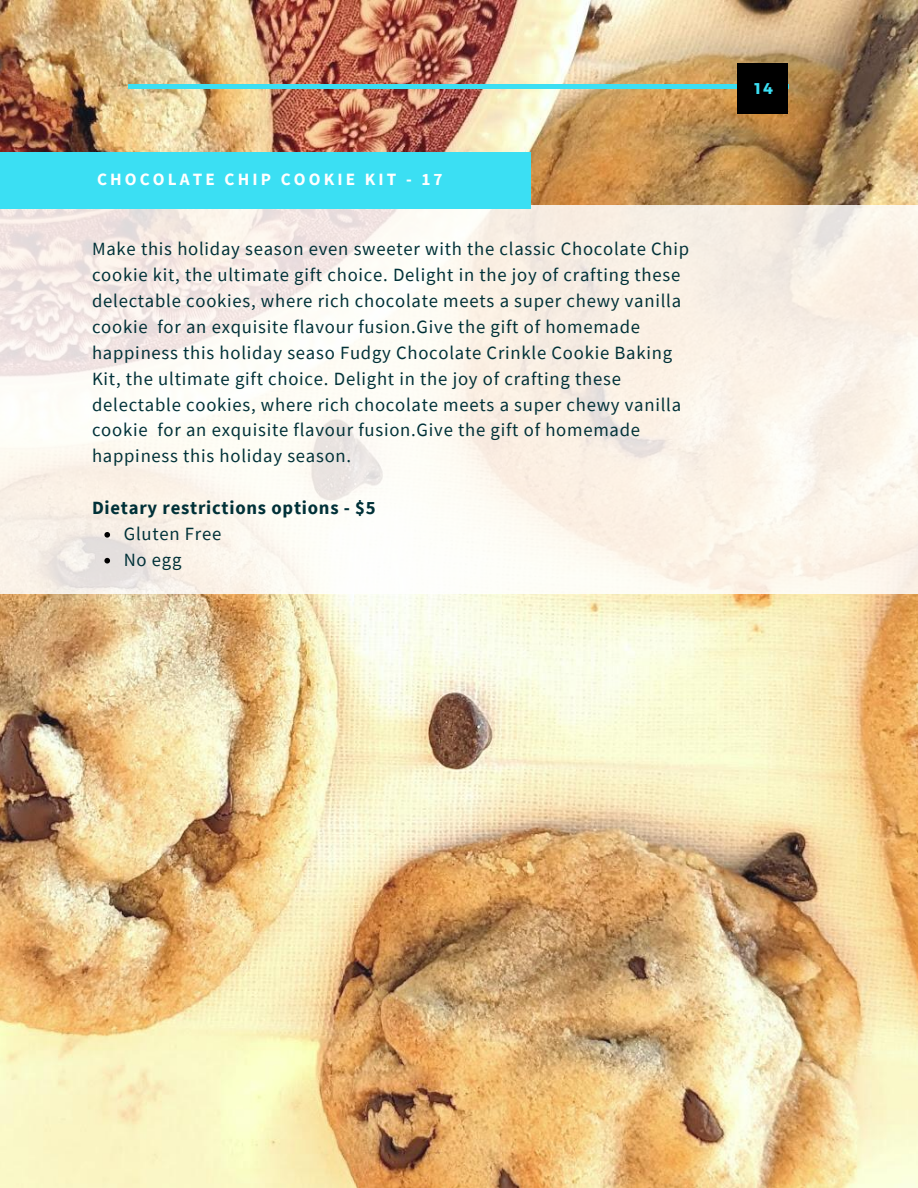
<style>
.page{position:relative;width:918px;height:1188px;background:#fff}
.page>*{position:absolute;margin:0;border:0;box-sizing:border-box;transform-origin:0 0}
.t1{font:18.75px/25.8px "Source Sans Pro";letter-spacing:.04em;color:#003138}
.t2{font:700 18.75px "Source Sans Pro";letter-spacing:.04em;color:#003138}
.t3{font:700 17.25px "Source Sans Pro";letter-spacing:.18em;color:#fff}
.t4{font:700 15.6px "Montserrat";color:#3bdff3}
</style>
<div class="page">
<img style="left:0;top:0;width:918px;height:1188px">
<hr style="left:128px;top:85px;width:660px;height:3px;background:#3bdff3">
<svg style="left:0;top:205px;width:918px;height:389px;fill:#fcf3e9"></svg>
<div style="left:0;top:153px;width:530px;height:56px;background:#3bdff3"></div>
<svg style="left:104px;top:532px;width:6px;height:6px"></svg>
<svg style="left:104px;top:558px;width:6px;height:6px"></svg>
<div style="left:737px;top:63px;width:51px;height:51px;background:#000"></div>
<p class="t3" style="left:97px;top:168px;width:347px">CHOCOLATE CHIP COOKIE KIT - 17</p>
<p class="t1" style="left:92px;top:236px;width:599px">Make this holiday season even sweeter with the classic Chocolate Chip cookie kit, the ultimate gift choice. Delight in the joy of crafting these delectable cookies, where rich chocolate meets a super chewy vanilla cookie for an exquisite flavour fusion.Give the gift of homemade happiness this holiday seaso Fudgy Chocolate Crinkle Cookie Baking Kit, the ultimate gift choice. Delight in the joy of crafting these delectable cookies, where rich chocolate meets a super chewy vanilla cookie for an exquisite flavour fusion.Give the gift of homemade happiness this holiday season.</p>
<p class="t2" style="left:92px;top:496px;width:285px">Dietary restrictions options - $5</p>
<p class="t1" style="left:124px;top:520px;width:99px">Gluten Free<br>No egg</p>
<p class="t4" style="left:754px;top:79px;width:20px">14</p>
</div>
